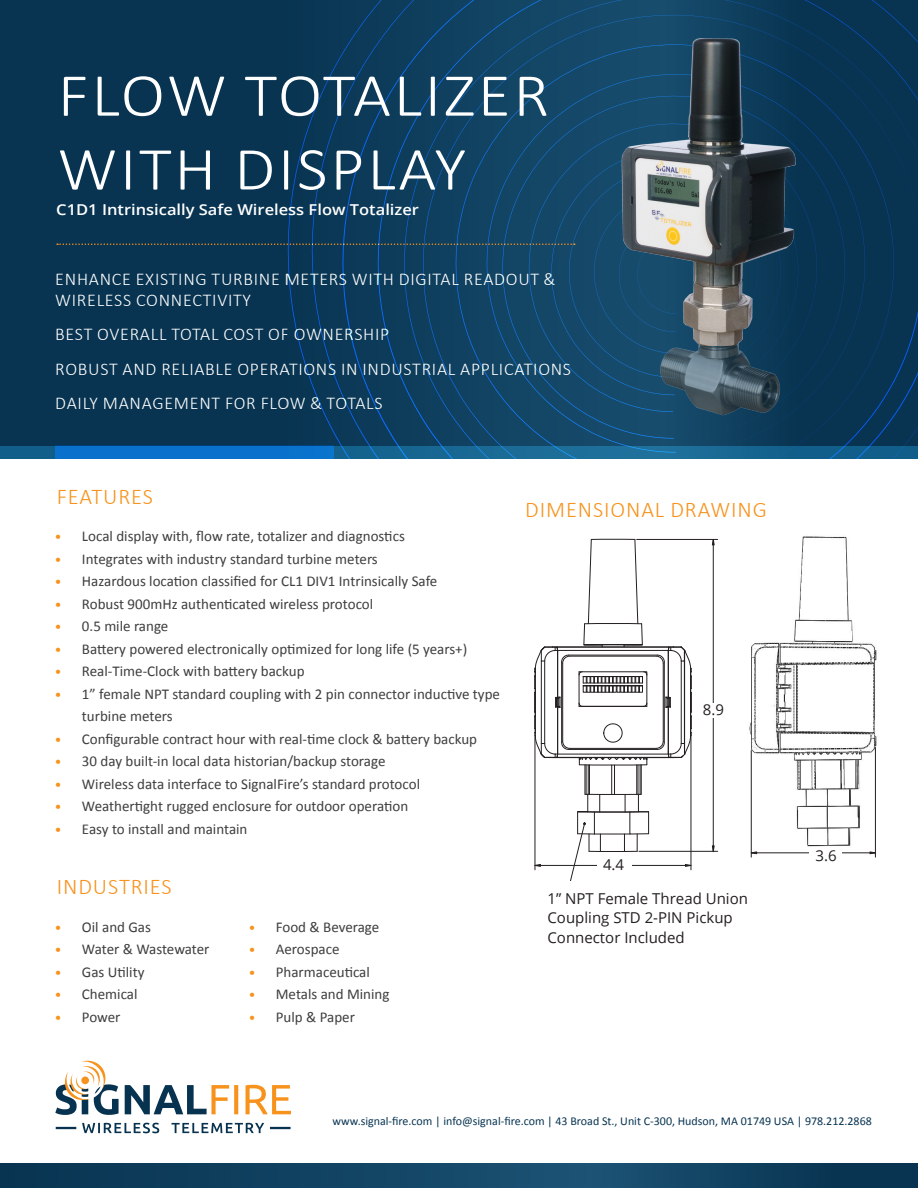
<style>
.page{position:relative;width:918px;height:1188px;background:#fff}
.page>*{position:absolute;margin:0;border:0;box-sizing:border-box;transform-origin:0 0}
.t1{font:300 61.5px/73.8px "Calibri";letter-spacing:.04em;color:#fff;scale:1.1 1}
.t2{font:300 22.5px "Calibri";letter-spacing:.04em;color:#f7931d}
.t3{font:300 18px/34.5px "Calibri";letter-spacing:.04em;color:#fff}
.t4{font:15px/22.5px "Calibri";color:#3e3e3f}
.t5{font:15px/19.5px "Open Sans";color:#231f20}
.t6{font:600 15px "Open Sans";color:#fff;scale:1.1 1}
.t7{font:12px "Calibri";color:#083451}
.t8{font:italic 8.4px/8.4px "SW Romns";color:#231f20}
.t9{font:italic 6px "SW Romns";color:#231f20}
.t10{font:italic 5.85px "SW Romns";color:#231f20}
.s1{font-size:13.5px;color:#f7931d}
</style>
<div class="page">
<div style="left:0;top:0;width:918px;height:460px;background:#083451"></div>
<svg style="left:57px;top:243px;width:231px;height:2px"></svg>
<svg style="left:55px;top:1060px;width:236px;height:55px"></svg>
<svg style="left:82px;top:1123px;width:182px;height:10px"></svg>
<hr style="left:56px;top:1127px;width:20px;height:2px;background:#083350">
<hr style="left:270px;top:1127px;width:21px;height:2px;background:#083350">
<svg style="left:342px;top:0;width:576px;height:446px;fill:#0d3d5b"></svg>
<svg style="left:456px;top:44px;width:438px;height:402px;fill:#114160"></svg>
<svg style="left:487px;top:74px;width:378px;height:372px;fill:#124362"></svg>
<svg style="left:502px;top:96px;width:343px;height:343px;background:#134668"></svg>
<div style="left:551px;top:148px;width:46px;height:247px;background:#154867"></div>
<div style="left:569px;top:166px;width:28px;height:212px;background:#154868"></div>
<svg style="left:0;top:1164px;width:918px;height:24px;background:#104160"></svg>
<div style="left:0;top:446px;width:918px;height:14px;background:#176792"></div>
<div style="left:55px;top:446px;width:279px;height:14px;background:#0971cb"></div>
<img style="left:592px;top:538px;width:126px;height:333px">
<hr style="left:558px;top:754px;width:110px;height:1px;background:#231f20">
<hr style="left:558px;top:650px;width:110px;height:1px;background:#231f20">
<hr style="left:570px;top:748px;width:86px;height:1px;background:#231f20">
<hr style="left:570px;top:656px;width:86px;height:1px;background:#231f20">
<hr style="left:569px;top:655px;width:88px;height:1px;background:#231f20">
<hr style="left:569px;top:749px;width:88px;height:1px;background:#231f20">
<svg style="left:656px;top:628px;width:36px;height:133px"></svg>
<hr style="left:553px;top:647px;width:120px;height:1px;background:#231f20">
<hr style="left:553px;top:757px;width:120px;height:1px;background:#231f20">
<hr style="left:691px;top:737px;width:1px;height:133px;background:#231f20">
<hr style="left:618px;top:865px;width:73px;height:1px;background:#231f20">
<hr style="left:639px;top:851px;width:79px;height:1px;background:#231f20">
<hr style="left:637px;top:539px;width:81px;height:1px;background:#231f20">
<hr style="left:713px;top:714px;width:1px;height:137px;background:#231f20">
<hr style="left:713px;top:539px;width:1px;height:169px;background:#231f20">
<svg style="left:534px;top:539px;width:115px;height:342px"></svg>
<svg style="left:685px;top:864px;width:6px;height:3px"></svg>
<svg style="left:712px;top:845px;width:3px;height:7px"></svg>
<img style="left:749px;top:536px;width:128px;height:322px">
<hr style="left:875px;top:747px;width:1px;height:110px;background:#231f20">
<hr style="left:751px;top:751px;width:1px;height:106px;background:#231f20">
<hr style="left:826px;top:853px;width:49px;height:1px;background:#231f20">
<hr style="left:751px;top:853px;width:65px;height:1px;background:#231f20">
<div style="left:597px;top:859px;width:29px;height:14px;background:#fff"></div>
<div style="left:603px;top:858px;width:29px;height:14px;background:#fff"></div>
<div style="left:700px;top:704px;width:29px;height:14px;background:#fff"></div>
<div style="left:809px;top:849px;width:29px;height:13px;background:#fff"></div>
<div style="left:816px;top:850px;width:26px;height:15px;background:#fff"></div>
<img style="left:596px;top:28px;width:249px;height:318px">
<img style="left:597px;top:299px;width:248px;height:129px">
<h1 class="t1" style="left:58px;top:58px;width:449px">FLOW TOTALIZER<br>WITH DISPLAY</h1>
<p class="t6" style="left:56px;top:199px;width:331px">C1D1 Intrinsically Safe Wireless Flow Totalizer</p>
<p class="t3" style="left:55px;top:268px;width:502px;line-height:21px">ENHANCE EXISTING TURBINE METERS WITH DIGITAL READOUT &amp;<br>WIRELESS CONNECTIVITY</p>
<p class="t3" style="left:55px;top:317px;width:517px">BEST OVERALL TOTAL COST OF OWNERSHIP<br>ROBUST AND RELIABLE OPERATIONS IN INDUSTRIAL APPLICATIONS<br>DAILY MANAGEMENT FOR FLOW &amp; TOTALS</p>
<h2 class="t2" style="left:57px;top:482px;width:98px">FEATURES</h2>
<p class="t4" style="left:55px;top:525px;width:351px"><span class="s1">•</span> Local display with, flow rate, totalizer and diagnostics</p>
<p class="t4" style="left:55px;top:547px;width:324px"><span class="s1">•</span> Integrates with industry standard turbine meters</p>
<p class="t4" style="left:55px;top:570px;width:384px"><span class="s1">•</span> Hazardous location classified for CL1 DIV1 Intrinsically Safe</p>
<p class="t4" style="left:55px;top:592px;width:320px"><span class="s1">•</span> Robust 900mHz authenticated wireless protocol</p>
<p class="t4" style="left:55px;top:615px;width:115px"><span class="s1">•</span> 0.5 mile range</p>
<p class="t4" style="left:55px;top:637px;width:414px"><span class="s1">•</span> Battery powered electronically optimized for long life (5 years+)</p>
<p class="t4" style="left:55px;top:660px;width:251px"><span class="s1">•</span> Real-Time-Clock with battery backup</p>
<p class="t4" style="left:82px;top:682px;width:420px;text-indent:-27px"><span class="s1">•</span> 1” female NPT standard coupling with 2 pin connector inductive type turbine meters</p>
<p class="t4" style="left:55px;top:727px;width:424px"><span class="s1">•</span> Configurable contract hour with real-time clock &amp; battery backup</p>
<p class="t4" style="left:55px;top:750px;width:332px"><span class="s1">•</span> 30 day built-in local data historian/backup storage</p>
<p class="t4" style="left:55px;top:772px;width:367px"><span class="s1">•</span> Wireless data interface to SignalFire’s standard protocol</p>
<p class="t4" style="left:55px;top:795px;width:355px"><span class="s1">•</span> Weathertight rugged enclosure for outdoor operation</p>
<p class="t4" style="left:55px;top:817px;width:194px"><span class="s1">•</span> Easy to install and maintain</p>
<h2 class="t2" style="left:57px;top:873px;width:117px">INDUSTRIES</h2>
<p class="t4" style="left:55px;top:915px;width:98px"><span class="s1">•</span> Oil and Gas</p>
<p class="t4" style="left:55px;top:938px;width:156px"><span class="s1">•</span> Water &amp; Wastewater</p>
<p class="t4" style="left:55px;top:960px;width:91px"><span class="s1">•</span> Gas Utility</p>
<p class="t4" style="left:55px;top:983px;width:84px"><span class="s1">•</span> Chemical</p>
<p class="t4" style="left:55px;top:1005px;width:67px"><span class="s1">•</span> Power</p>
<p class="t4" style="left:249px;top:915px;width:132px"><span class="s1">•</span> Food &amp; Beverage</p>
<p class="t4" style="left:249px;top:938px;width:92px"><span class="s1">•</span> Aerospace</p>
<p class="t4" style="left:249px;top:960px;width:123px"><span class="s1">•</span> Pharmaceutical</p>
<p class="t4" style="left:249px;top:983px;width:142px"><span class="s1">•</span> Metals and Mining</p>
<p class="t4" style="left:249px;top:1005px;width:108px"><span class="s1">•</span> Pulp &amp; Paper</p>
<h2 class="t2" style="left:525px;top:496px;width:243px">DIMENSIONAL DRAWING</h2>
<p class="t5" style="left:603px;top:854px;width:23px">4.4</p>
<p class="t9" style="left:608px;top:861px;width:11px">4.4</p>
<p class="t5" style="left:703px;top:700px;width:23px">8.9</p>
<p class="t9" style="left:708px;top:707px;width:11px">8.9</p>
<p class="t8" style="left:579px;top:890px;width:89px">UNIONCOUPLING<br>STD2-PIN PICKUP<br>CONNECTOR INCLUDED</p>
<p class="t5" style="left:547px;top:888px;width:202px">1” NPT Female Thread Union<br>Coupling STD 2-PIN Pickup<br>Connector Included</p>
<p class="t10" style="left:538px;top:892px;width:78px">CONNECTOR INCLUDED</p>
<p class="t10" style="left:816px;top:849px;width:14px">3.6</p>
<p class="t5" style="left:816px;top:846px;width:23px">3.6</p>
<p class="t7" style="left:333px;top:1113px;width:541px">www.signal-fire.com | info@signal-fire.com | 43 Broad St., Unit C-300, Hudson, MA 01749 USA | 978.212.2868</p>
</div>
